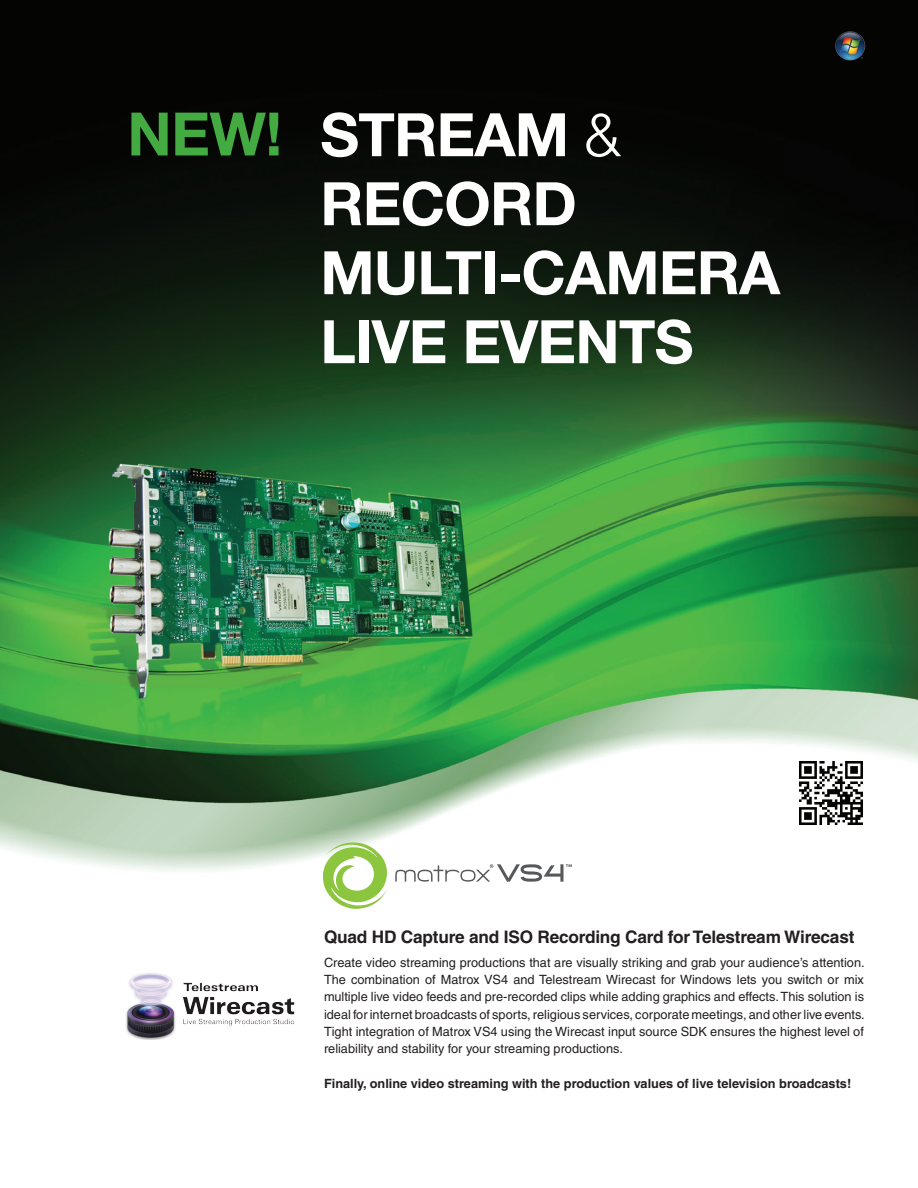
<style>
.page{position:relative;width:918px;height:1188px;background:#fff}
.page>*{position:absolute;margin:0;border:0;box-sizing:border-box;transform-origin:0 0}
.t1{font:700 60px/69px "Helvetica Neue";letter-spacing:-.015em;color:#fff}
.t2{font:700 60px "Helvetica Neue";color:#44aa42}
.t3{font:700 17.25px "Helvetica";letter-spacing:-.01em;color:#231f20}
.t4{font:12.75px/17.2px "Helvetica";color:#231f20;text-align:justify}
.t5{font:700 12.75px "Helvetica";color:#231f20}
.s1{font-weight:300}
</style>
<div class="page">
<img style="left:0;top:0;width:918px;height:879px">
<img style="left:799px;top:760px;width:65px;height:65px">
<svg style="left:323px;top:842px;width:66px;height:67px"></svg>
<svg style="left:395px;top:864px;width:177px;height:18px"></svg>
<img style="left:835px;top:31px;width:32px;height:32px">
<img style="left:126px;top:973px;width:169px;height:66px">
<h1 class="t2" style="left:127px;top:97px;width:156px">NEW!</h1>
<h1 class="t1" style="left:320px;top:99px;width:461px">STREAM <span class="s1">&amp;<br></span>RECORD<br>MULTI-CAMERA<br>LIVE EVENTS</h1>
<h2 class="t3" style="left:324px;top:926px;width:532px">Quad HD Capture and ISO Recording Card for Telestream Wirecast</h2>
<p class="t4" style="left:324px;top:954px;width:542px">Create video streaming productions that are visually striking and grab your audience’s attention.<br>The combination of Matrox VS4 and Telestream Wirecast for Windows lets you switch or mix multiple live video feeds and pre-recorded clips while adding graphics and effects. This solution is ideal for internet broadcasts of sports, religious services, corporate meetings, and other live events.<br>Tight integration of Matrox VS4 using the Wirecast input source SDK ensures the highest level of reliability and stability for your streaming productions.</p>
<p class="t5" style="left:324px;top:1075px;width:529px">Finally, online video streaming with the production values of live television broadcasts!</p>
</div>
